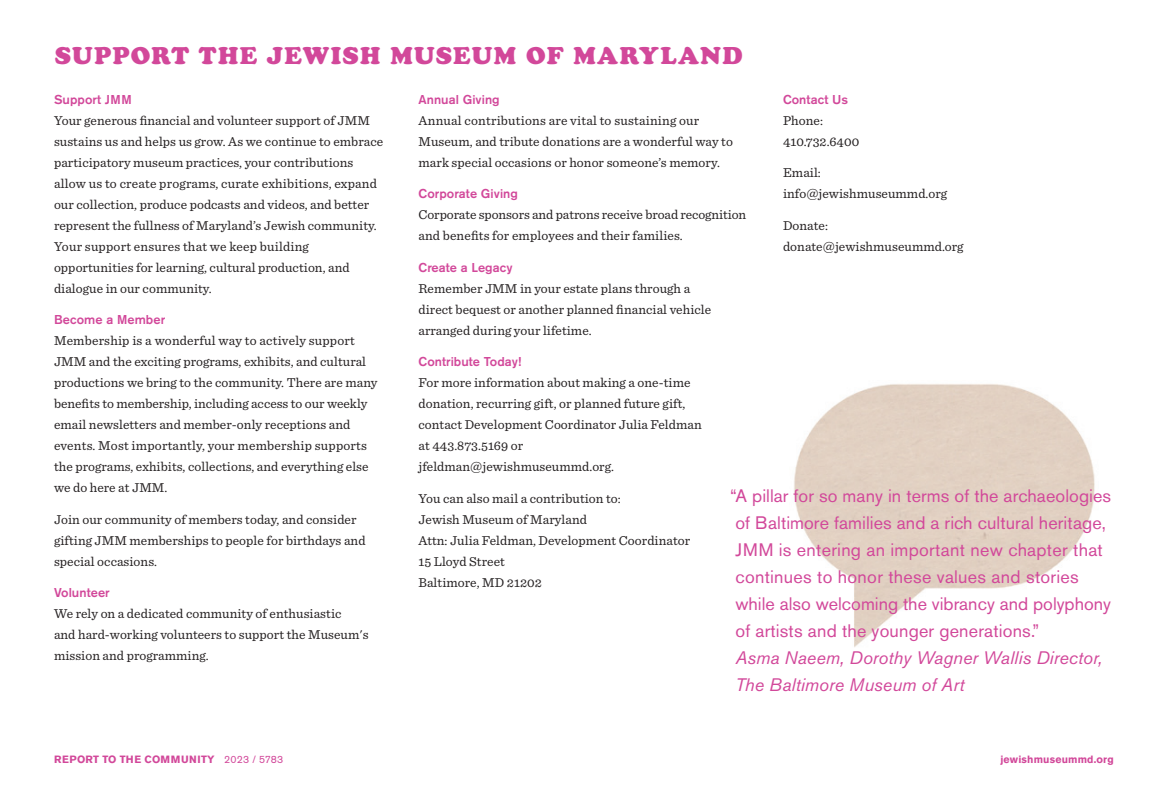
<style>
.page{position:relative;width:1161px;height:810px;background:#fff}
.page>*{position:absolute;margin:0;border:0;box-sizing:border-box;transform-origin:0 0}
.t1{font:24px "Cooper Black Std";letter-spacing:.055em;color:#d2489a}
.t2{font:18px/27px "Akzidenz Grotesk Std";letter-spacing:.005em;color:#d2489a}
.t3{font:italic 18px/27px "Akzidenz Grotesk Std";letter-spacing:.005em;color:#d2489a}
.t4{font:13.5px/21px "Sentinel";letter-spacing:.005em;color:#231f20}
.t5{font:500 12.75px "Akzidenz Grotesk Std";letter-spacing:.005em;color:#d2489a}
.t6{font:700 10.5px "Akzidenz Grotesk Std";letter-spacing:.015em;color:#d2489a}
.s1{font-weight:400}
</style>
<div class="page">
<img style="left:794px;top:384px;width:301px;height:263px">
<h1 class="t1" style="left:55px;top:41px;width:689px">SUPPORT THE JEWISH MUSEUM OF MARYLAND</h1>
<p class="t5" style="left:54px;top:91px;width:79px">Support JMM</p>
<p class="t4" style="left:54px;top:109px;width:331px">Your generous financial and volunteer support of JMM sustains us and helps us grow. As we continue to embrace participatory museum practices, your contributions allow us to create programs, curate exhibitions, expand our collection, produce podcasts and videos, and better represent the fullness of Maryland’s Jewish community.<br>Your support ensures that we keep building opportunities for learning, cultural production, and dialogue in our community.</p>
<p class="t5" style="left:54px;top:312px;width:113px">Become a Member</p>
<p class="t4" style="left:54px;top:329px;width:325px">Membership is a wonderful way to actively support JMM and the exciting programs, exhibits, and cultural productions we bring to the community. There are many benefits to membership, including access to our weekly email newsletters and member-only receptions and events. Most importantly, your membership supports the programs, exhibits, collections, and everything else we do here at JMM.</p>
<p class="t4" style="left:54px;top:508px;width:313px">Join our community of members today, and consider gifting JMM memberships to people for birthdays and special occasions.</p>
<p class="t5" style="left:54px;top:585px;width:57px">Volunteer</p>
<p class="t4" style="left:54px;top:602px;width:316px">We rely on a dedicated community of enthusiastic<br>and hard-working volunteers to support the Museum's mission and programming.</p>
<p class="t5" style="left:418px;top:91px;width:83px">Annual Giving</p>
<p class="t4" style="left:418px;top:109px;width:316px">Annual contributions are vital to sustaining our<br>Museum, and tribute donations are a wonderful way to mark special occasions or honor someone’s memory.</p>
<p class="t5" style="left:418px;top:186px;width:101px">Corporate Giving</p>
<p class="t4" style="left:418px;top:203px;width:329px">Corporate sponsors and patrons receive broad recognition and benefits for employees and their families.</p>
<p class="t5" style="left:418px;top:259px;width:96px">Create a Legacy</p>
<p class="t4" style="left:418px;top:277px;width:294px">Remember JMM in your estate plans through a direct bequest or another planned financial vehicle arranged during your lifetime.</p>
<p class="t5" style="left:418px;top:354px;width:104px">Contribute Today!</p>
<p class="t4" style="left:418px;top:371px;width:285px">For more information about making a one-time donation, recurring gift, or planned future gift, contact Development Coordinator Julia Feldman at 443.873.5169 or jfeldman@jewishmuseummd.org.</p>
<p class="t4" style="left:418px;top:487px;width:273px">You can also mail a contribution to:<br>Jewish Museum of Maryland<br>Attn: Julia Feldman, Development Coordinator<br>15 Lloyd Street<br>Baltimore, MD 21202</p>
<p class="t5" style="left:783px;top:91px;width:67px">Contact Us</p>
<p class="t4" style="left:783px;top:109px;width:78px">Phone:<br>410.732.6400</p>
<p class="t4" style="left:783px;top:161px;width:166px">Email: info@jewishmuseummd.org</p>
<p class="t4" style="left:783px;top:214px;width:182px">Donate: donate@jewishmuseummd.org</p>
<p class="t2" style="left:730px;top:483px;width:383px">“ A pillar for so many in terms of the archaeologies of Baltimore families and a rich cultural heritage, JMM is entering an important new chapter that continues to honor these values and stories while also welcoming the vibrancy and polyphony of artists and the younger generations.”</p>
<h2 class="t3" style="left:735px;top:645px;width:368px">Asma Naeem, Dorothy Wagner Wallis Director,<br>The Baltimore Museum of Art</h2>
<p class="t6" style="left:54px;top:753px;width:231px">REPORT TO THE COMMUNITY <span class="s1">2023 / 5783</span></p>
<p class="t6" style="left:1000px;top:753px;width:115px">jewishmuseummd.org</p>
</div>
